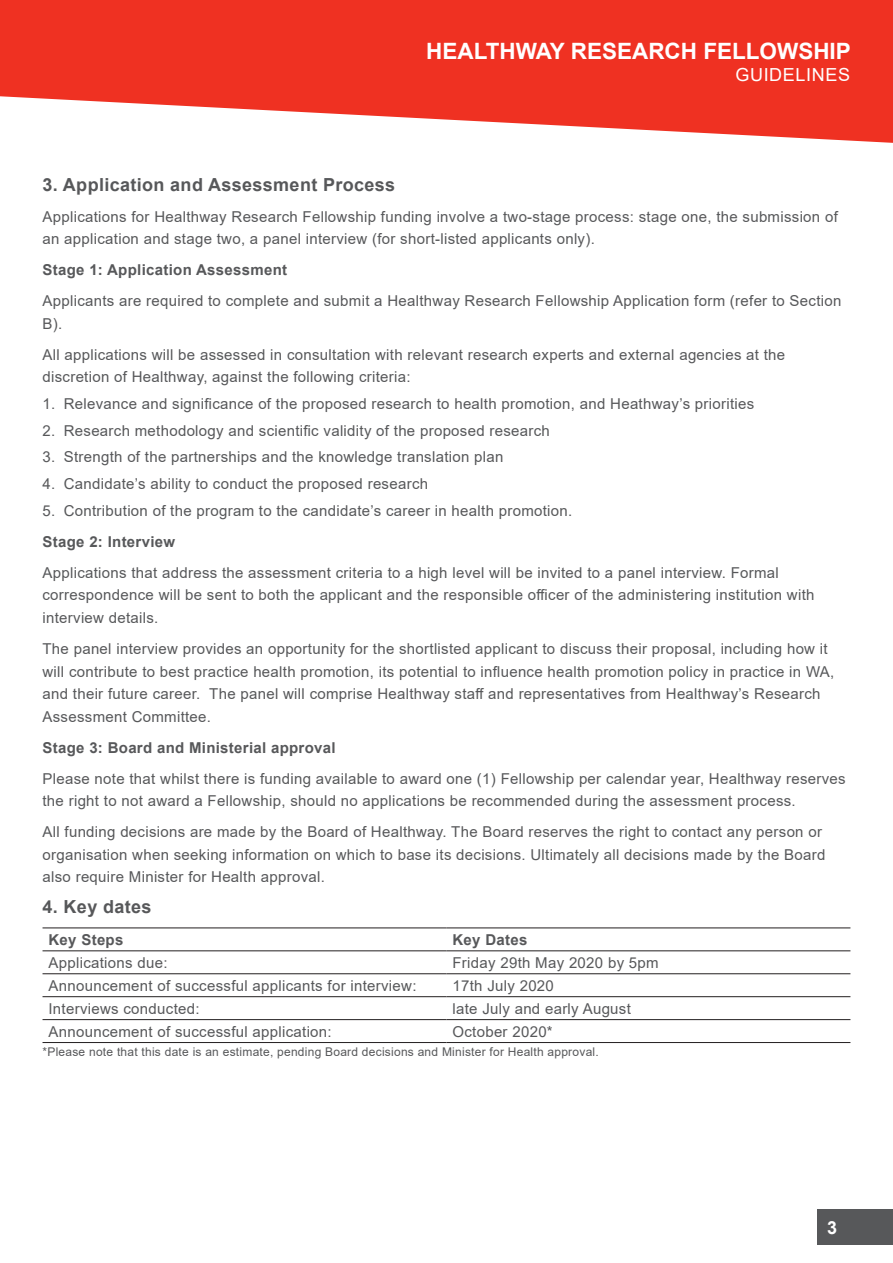
<style>
.page{position:relative;width:893px;height:1263px;background:#fff}
.page>*{position:absolute;margin:0;border:0;box-sizing:border-box;transform-origin:0 0}
.t1{font:700 22.5px "Arial";color:#fff}
.Heading_2{font:700 18px "Arial";letter-spacing:.02em;color:#57585a}
.t2{font:18px "Arial";letter-spacing:.035em;color:#fff}
.t3{font:700 18px "Arial";color:#fff}
.Body{font:15px/22.5px "Arial";letter-spacing:.02em;color:#57585a}
.Heading_3{font:700 15px "Arial";letter-spacing:.02em;color:#57585a}
.notes{font:12px "Arial";letter-spacing:.02em;color:#57585a}
</style>
<div class="page">
<svg style="left:0;top:0;width:893px;height:143px;fill:#ef3122"></svg>
<div style="left:817px;top:1209px;width:76px;height:36px;background:#57585a"></div>
<hr style="left:43px;top:927px;width:403px;height:1px;background:#231f20">
<hr style="left:446px;top:927px;width:404px;height:1px;background:#231f20">
<hr style="left:43px;top:950px;width:403px;height:1px;background:#231f20">
<hr style="left:446px;top:950px;width:404px;height:1px;background:#231f20">
<hr style="left:43px;top:973px;width:403px;height:1px;background:#231f20">
<hr style="left:446px;top:973px;width:404px;height:1px;background:#231f20">
<hr style="left:43px;top:996px;width:403px;height:1px;background:#231f20">
<hr style="left:446px;top:996px;width:404px;height:1px;background:#231f20">
<hr style="left:43px;top:1019px;width:403px;height:1px;background:#231f20">
<hr style="left:446px;top:1019px;width:404px;height:1px;background:#231f20">
<hr style="left:43px;top:1042px;width:403px;height:1px;background:#231f20">
<hr style="left:446px;top:1042px;width:404px;height:1px;background:#231f20">
<h1 class="t1" style="left:426px;top:35px;width:426px">HEALTHWAY RESEARCH FELLOWSHIP</h1>
<p class="t2" style="left:735px;top:63px;width:116px">GUIDELINES</p>
<p class="Heading_2" style="left:43px;top:172px;width:354px">3. Application and Assessment Process</p>
<p class="Body" style="left:43px;top:205px;width:797px">Applications for Healthway Research Fellowship funding involve a two-stage process: stage one, the submission of an application and stage two, a panel interview (for short-listed applicants only).</p>
<p class="Heading_3" style="left:43px;top:259px;width:246px">Stage 1: Application Assessment</p>
<p class="Body" style="left:43px;top:290px;width:800px">Applicants are required to complete and submit a Healthway Research Fellowship Application form (refer to Section<br>B).</p>
<p class="Body" style="left:43px;top:343px;width:744px">All applications will be assessed in consultation with relevant research experts and external agencies at the discretion of Healthway, against the following criteria:</p>
<p class="Body" style="left:43px;top:392px;width:713px">1. Relevance and significance of the proposed research to health promotion, and Heathway’s priorities</p>
<p class="Body" style="left:43px;top:419px;width:509px">2. Research methodology and scientific validity of the proposed research</p>
<p class="Body" style="left:43px;top:446px;width:462px">3. Strength of the partnerships and the knowledge translation plan</p>
<p class="Body" style="left:43px;top:473px;width:387px">4. Candidate’s ability to conduct the proposed research</p>
<p class="Body" style="left:43px;top:499px;width:531px">5. Contribution of the program to the candidate’s career in health promotion.</p>
<p class="Heading_3" style="left:43px;top:531px;width:134px">Stage 2: Interview</p>
<p class="Body" style="left:43px;top:561px;width:773px">Applications that address the assessment criteria to a high level will be invited to a panel interview. Formal correspondence will be sent to both the applicant and the responsible officer of the administering institution with interview details.</p>
<p class="Body" style="left:43px;top:637px;width:793px">The panel interview provides an opportunity for the shortlisted applicant to discuss their proposal, including how it will contribute to best practice health promotion, its potential to influence health promotion policy in practice in WA, and their future career. The panel will comprise Healthway staff and representatives from Healthway’s Research Assessment Committee.</p>
<p class="Heading_3" style="left:43px;top:737px;width:295px">Stage 3: Board and Ministerial approval</p>
<p class="Body" style="left:43px;top:767px;width:805px">Please note that whilst there is funding available to award one (1) Fellowship per calendar year, Healthway reserves the right to not award a Fellowship, should no applications be recommended during the assessment process.</p>
<p class="Body" style="left:43px;top:820px;width:784px">All funding decisions are made by the Board of Healthway. The Board reserves the right to contact any person or organisation when seeking information on which to base its decisions. Ultimately all decisions made by the Board also require Minister for Health approval.</p>
<p class="Heading_2" style="left:43px;top:894px;width:111px">4. Key dates</p>
<p class="Heading_3" style="left:49px;top:929px;width:76px">Key Steps</p>
<p class="Heading_3" style="left:452px;top:929px;width:76px">Key Dates</p>
<p class="Body" style="left:49px;top:951px;width:121px">Applications due:</p>
<p class="Body" style="left:452px;top:951px;width:208px">Friday 29th May 2020 by 5pm</p>
<p class="Body" style="left:49px;top:974px;width:369px">Announcement of successful applicants for interview:</p>
<p class="Body" style="left:452px;top:974px;width:103px">17th July 2020</p>
<p class="Body" style="left:49px;top:997px;width:153px">Interviews conducted:</p>
<p class="Body" style="left:452px;top:997px;width:180px">late July and early August</p>
<p class="Body" style="left:49px;top:1020px;width:285px">Announcement of successful application:</p>
<p class="Body" style="left:452px;top:1020px;width:102px">October 2020*</p>
<p class="notes" style="left:43px;top:1044px;width:558px">*Please note that this date is an estimate, pending Board decisions and Minister for Health approval.</p>
<p class="t3" style="left:827px;top:1215px;width:12px">3</p>
</div>
